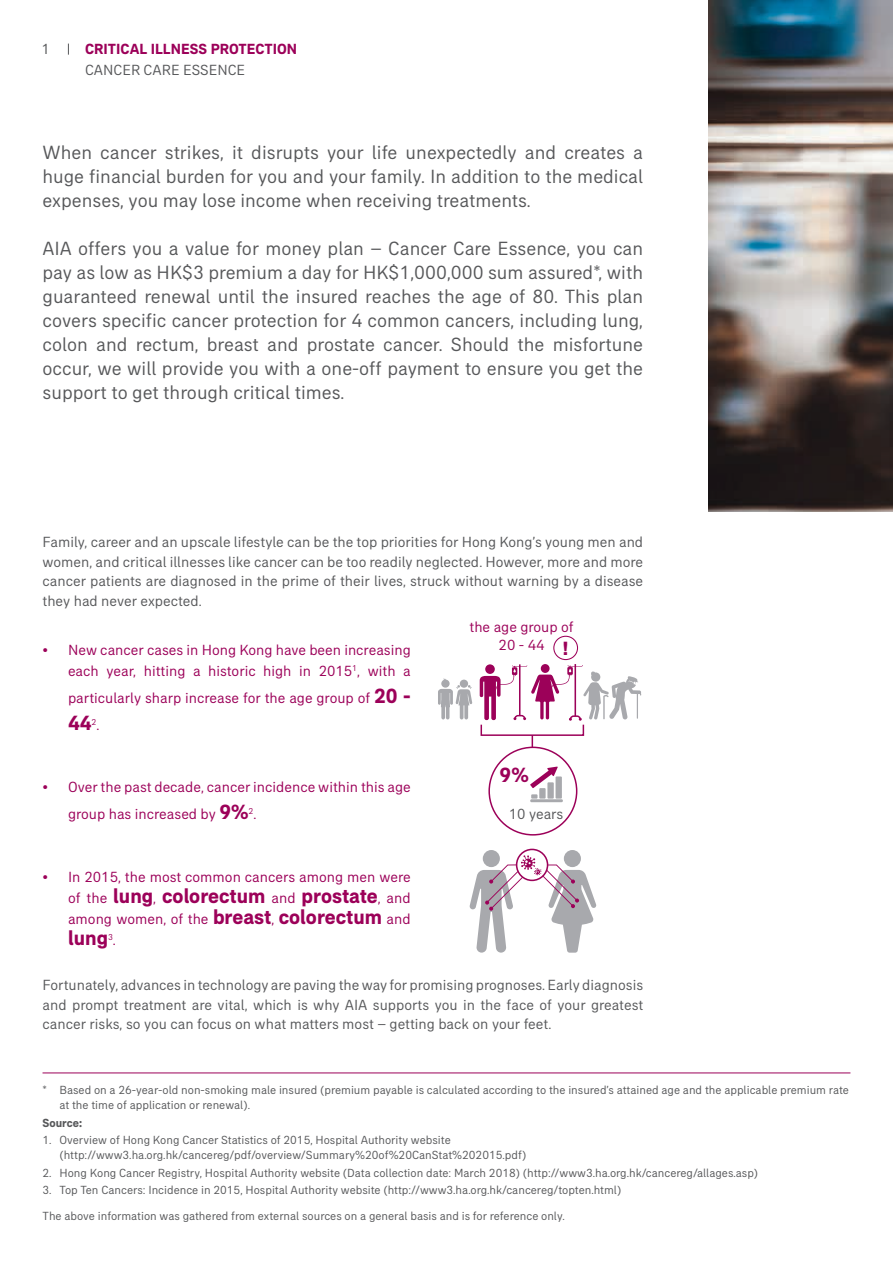
<style>
.page{position:relative;width:893px;height:1263px;background:#fff}
.page>*{position:absolute;margin:0;border:0;box-sizing:border-box;transform-origin:0 0}
.t1{font:700 21px "AIA Everest";color:#9c0159}
.t2{font:19.5px/24px "AIA Everest";color:#57585a;text-align:justify}
.t3{font:800 18.6px "M Hei HK";color:#9c0159}
.t4{font:15px/19.5px "AIA Everest";color:#57585a;text-align:justify}
.t5{font:15px/18px "AIA Everest";color:#9c0159;text-align:center}
.t6{font:700 15px "AIA Everest";color:#9c0159}
.t7{font:12px/15px "AIA Everest";color:#57585a}
.t8{font:700 12px "AIA Everest";color:#57585a}
.t9{font:8.7px "AIA Everest";color:#9c0159}
.s1{font-weight:700;font-size:21px}
.s2{font-size:15px}
.s3{font-weight:400;font-size:15px}
</style>
<div class="page">
<img style="left:709px;top:0;width:184px;height:511px">
<hr style="left:43px;top:1072px;width:807px;height:1px;background:#9c0159">
<div style="left:481px;top:724px;width:103px;height:12px;border:2px solid #9c0159"></div>
<div style="left:488px;top:747px;width:89px;height:88px;border:2px solid #9c0159;border-radius:50%"></div>
<svg style="left:469px;top:849px;width:127px;height:104px"></svg>
<svg style="left:438px;top:678px;width:34px;height:41px"></svg>
<svg style="left:480px;top:636px;width:161px;height:85px"></svg>
<hr style="left:530px;top:799px;width:33px;height:3px;background:#a8a9ad">
<div style="left:556px;top:776px;width:6px;height:23px;background:#a8a9ad"></div>
<div style="left:547px;top:782px;width:7px;height:17px;background:#a8a9ad"></div>
<div style="left:539px;top:788px;width:7px;height:11px;background:#a8a9ad"></div>
<svg style="left:531px;top:794px;width:6px;height:5px"></svg>
<svg style="left:530px;top:766px;width:28px;height:22px"></svg>
<svg style="left:532px;top:735px;width:1px;height:12px"></svg>
<p class="t4" style="left:41px;top:39px;width:10px">1</p>
<p class="t6" style="left:85px;top:40px;width:214px">CRITICAL ILLNESS PROTECTION</p>
<p class="t4" style="left:85px;top:60px;width:162px">CANCER CARE ESSENCE</p>
<h2 class="t2" style="left:43px;top:140px;width:602px">When cancer strikes, it disrupts your life unexpectedly and creates a huge financial burden for you and your family. In addition to the medical expenses, you may lose income when receiving treatments.</h2>
<p class="t2" style="left:43px;top:236px;width:602px">AIA offers you a value for money plan – Cancer Care Essence, you can pay as low as HK$3 premium a day for HK$1,000,000 sum assured*, with guaranteed renewal until the insured reaches the age of 80. This plan covers specific cancer protection for 4 common cancers, including lung, colon and rectum, breast and prostate cancer. Should the misfortune occur, we will provide you with a one-off payment to ensure you get the support to get through critical times.</p>
<p class="t4" style="left:43px;top:532px;width:602px">Family, career and an upscale lifestyle can be the top priorities for Hong Kong’s young men and women, and critical illnesses like cancer can be too readily neglected. However, more and more cancer patients are diagnosed in the prime of their lives, struck without warning by a disease they had never expected.</p>
<p class="t5" style="left:43px;top:639px;width:370px;line-height:21px;text-align:right">• New cancer cases in Hong Kong have been increasing each year, hitting a historic high in 2015<sup>1</sup>, with a</p>
<p class="t5" style="left:68px;top:689px;width:344px">particularly sharp increase for the age group of <span class="s1">20 -</span></p>
<h1 class="t1" style="left:68px;top:711px;width:25px">44</h1>
<p class="t9" style="left:92px;top:717px;width:9px">2<span class="s2">.</span></p>
<p class="t5" style="left:469px;top:618px;width:106px">the age group of<br>20 - 44</p>
<h3 class="t3" style="left:563px;top:639px;width:8px">!</h3>
<p class="t5" style="left:68px;top:773px;width:344px;line-height:27px;text-align:left;text-indent:-26px">• Over the past decade, cancer incidence within this age group has increased by <span class="s1">9%</span></p>
<p class="t9" style="left:249px;top:806px;width:9px">2<span class="s2">.</span></p>
<h1 class="t1" style="left:500px;top:763px;width:31px">9%</h1>
<p class="t4" style="left:509px;top:804px;width:56px">10 years</p>
<p class="t5" style="left:43px;top:867px;width:370px">• In 2015, the most common cancers among men were</p>
<h1 class="t1" style="left:68px;top:883px;width:344px"><span class="s3">of the</span> lung<span class="s3">,</span> colorectum <span class="s3">and</span> prostate<span class="s3">, and</span></h1>
<p class="t5" style="left:68px;top:909px;width:344px">among women, of the <span class="s1">breast</span>, <span class="s1">colorectum</span> and</p>
<h1 class="t1" style="left:68px;top:925px;width:42px">lung</h1>
<p class="t9" style="left:108px;top:932px;width:9px">3<span class="s2">.</span></p>
<p class="t4" style="left:43px;top:975px;width:602px">Fortunately, advances in technology are paving the way for promising prognoses. Early diagnosis and prompt treatment are vital, which is why AIA supports you in the face of your greatest cancer risks, so you can focus on what matters most – getting back on your feet.</p>
<p class="t7" style="left:60px;top:1083px;width:791px;text-indent:-17px">* Based on a 26-year-old non-smoking male insured (premium payable is calculated according to the insured’s attained age and the applicable premium rate at the time of application or renewal).</p>
<p class="t8" style="left:43px;top:1116px;width:41px">Source:</p>
<p class="t7" style="left:60px;top:1133px;width:468px;text-indent:-17px">1. Overview of Hong Kong Cancer Statistics of 2015, Hospital Authority website (http://www3.ha.org.hk/cancereg/pdf/overview/Summary%20of%20CanStat%202015.pdf)</p>
<p class="t7" style="left:43px;top:1165px;width:717px">2. Hong Kong Cancer Registry, Hospital Authority website (Data collection date: March 2018) (http://www3.ha.org.hk/cancereg/allages.asp)</p>
<p class="t7" style="left:43px;top:1177px;width:580px;line-height:26px">3. Top Ten Cancers: Incidence in 2015, Hospital Authority website (http://www3.ha.org.hk/cancereg/topten.html)<br>The above information was gathered from external sources on a general basis and is for reference only.</p>
</div>
